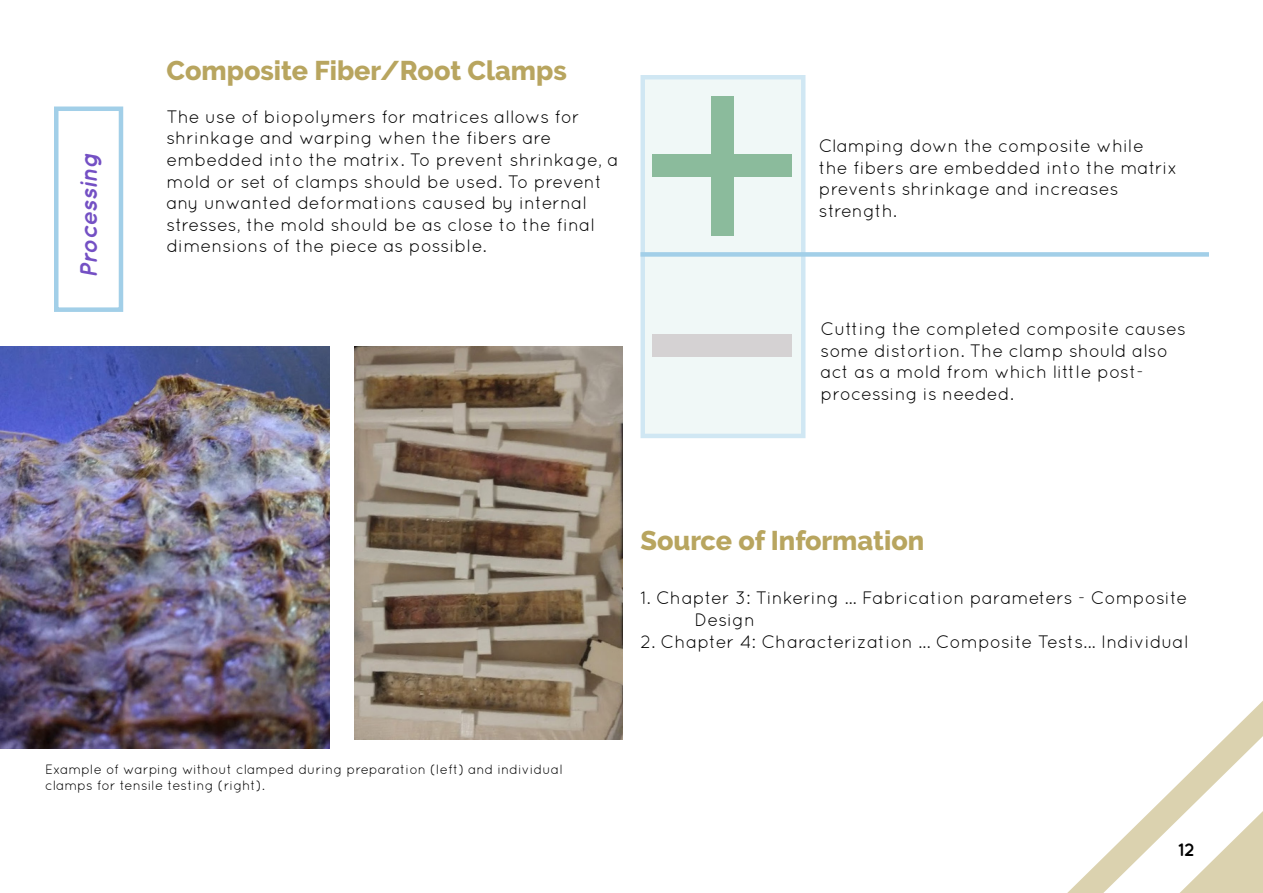
<style>
.page{position:relative;width:1263px;height:893px;background:#fff}
.page>*{position:absolute;margin:0;border:0;box-sizing:border-box;transform-origin:0 0}
.Heading_1{font:800 27px "Raleway";color:#b8a55f}
.Quotes{font:italic 700 24px "Quicksand";letter-spacing:-.015em;color:#7450c4}
.t1{font:18px/21.6px "Quicksand";color:#000}
.t2{font:700 18px "Quicksand";color:#000}
.Figures{font:13.5px/16.2px "Quicksand";color:#000}
</style>
<div class="page">
<svg style="left:1067px;top:701px;width:196px;height:192px"></svg>
<svg style="left:640px;top:75px;width:166px;height:363px"></svg>
<div style="left:54px;top:106px;width:69px;height:206px;border:4px solid #a2cfe8"></div>
<div style="left:640px;top:252px;width:569px;height:5px;background:#a2cfe8"></div>
<div style="left:711px;top:96px;width:22px;height:140px;background:#8bbb9c"></div>
<div style="left:652px;top:155px;width:140px;height:22px;background:#8bbb9c"></div>
<div style="left:652px;top:335px;width:140px;height:22px;background:#d5d2d3"></div>
<img style="left:0;top:347px;width:329px;height:401px">
<img style="left:354px;top:346px;width:268px;height:393px">
<p class="Quotes" style="left:74px;top:278px;width:128px;rotate:-90deg">Processing</p>
<p class="Heading_1" style="left:166px;top:55px;width:402px">Composite Fiber/Root Clamps</p>
<p class="t1" style="left:166px;top:105px;width:454px">The use of biopolymers for matrices allows for shrinkage and warping when the fibers are embedded into the matrix. To prevent shrinkage, a mold or set of clamps should be used. To prevent any unwanted deformations caused by internal stresses, the mold should be as close to the final dimensions of the piece as possible.</p>
<p class="t1" style="left:819px;top:135px;width:360px">Clamping down the composite while<br>the fibers are embedded into the matrix prevents shrinkage and increases strength.</p>
<p class="t1" style="left:820px;top:318px;width:367px">Cutting the completed composite causes some distortion. The clamp should also act as a mold from which little post&shy;processing is needed.</p>
<p class="Figures" style="left:45px;top:761px;width:519px">Example of warping without clamped during preparation (left) and individual clamps for tensile testing (right).</p>
<p class="Heading_1" style="left:640px;top:526px;width:285px">Source of Information</p>
<p class="t1" style="left:694px;top:587px;width:494px;text-indent:-54px">1. Chapter 3: Tinkering ... Fabrication parameters - Composite<br>Design</p>
<p class="t1" style="left:640px;top:630px;width:549px">2. Chapter 4: Characterization ... Composite Tests... Individual</p>
<p class="t2" style="left:1178px;top:839px;width:18px">12</p>
</div>
